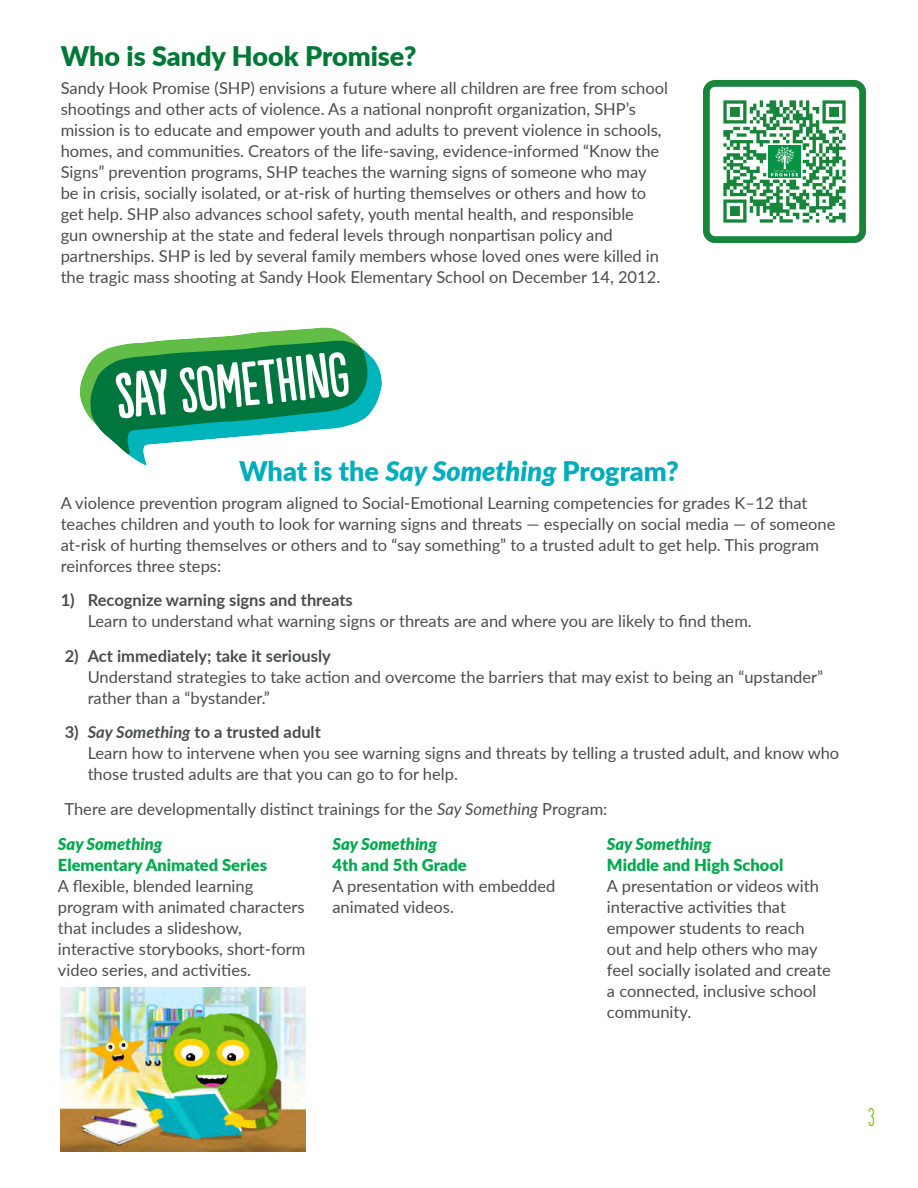
<style>
.page{position:relative;width:918px;height:1188px;background:#fff}
.page>*{position:absolute;margin:0;border:0;box-sizing:border-box;transform-origin:0 0}
.Subhead_3{font:900 27px "Lato";color:#00adbc}
.Subhead_1{font:900 27px "Lato";color:#007836}
.t1{font:900 24px "The Hand";color:#82bb27}
.Bullets_1{font:16.5px/21px "Lato";color:#4b4c4d}
.Bullets_1-2{font:700 16.5px "Lato";color:#4b4c4d}
.t2{font:900 16.5px/21px "Lato";color:#00a94e}
.s1{font-style:italic}
</style>
<div class="page">
<hr style="left:0;top:0;width:1px;height:1188px;background:#00adbc">
<img style="left:61px;top:988px;width:244px;height:163px">
<img style="left:80px;top:327px;width:302px;height:138px">
<img style="left:703px;top:80px;width:163px;height:163px">
<p class="Subhead_1" style="left:61px;top:36px;width:357px">Who is Sandy Hook Promise?</p>
<p class="Bullets_1" style="left:61px;top:77px;width:609px">Sandy Hook Promise (SHP) envisions a future where all children are free from school shootings and other acts of violence. As a national nonprofit organization, SHP’s mission is to educate and empower youth and adults to prevent violence in schools, homes, and communities. Creators of the life-saving, evidence-informed “Know the Signs” prevention programs, SHP teaches the warning signs of someone who may be in crisis, socially isolated, or at-risk of hurting themselves or others and how to get help. SHP also advances school safety, youth mental health, and responsible<br>gun ownership at the state and federal levels through nonpartisan policy and partnerships. SHP is led by several family members whose loved ones were killed in the tragic mass shooting at Sandy Hook Elementary School on December 14, 2012.</p>
<p class="Subhead_3" style="left:239px;top:451px;width:441px">What is the <span class="s1">Say Something</span> Program?</p>
<p class="Bullets_1" style="left:61px;top:491px;width:776px">A violence prevention program aligned to Social-Emotional Learning competencies for grades K–12 that teaches children and youth to look for warning signs and threats — especially on social media — of someone at-risk of hurting themselves or others and to “say something” to a trusted adult to get help. This program reinforces three steps:</p>
<p class="Bullets_1-2" style="left:61px;top:588px;width:293px">1) Recognize warning signs and threats</p>
<p class="Bullets_1" style="left:88px;top:610px;width:666px">Learn to understand what warning signs or threats are and where you are likely to find them.</p>
<p class="Bullets_1-2" style="left:65px;top:643px;width:268px">2) Act immediately; take it seriously</p>
<p class="Bullets_1" style="left:88px;top:665px;width:737px">Understand strategies to take action and overcome the barriers that may exist to being an “upstander” rather than a “bystander.”</p>
<p class="Bullets_1-2" style="left:65px;top:720px;width:258px">3) <span class="s1">Say Something</span> to a trusted adult</p>
<p class="Bullets_1" style="left:88px;top:742px;width:753px">Learn how to intervene when you see warning signs and threats by telling a trusted adult, and know who those trusted adults are that you can go to for help.</p>
<p class="Bullets_1" style="left:64px;top:797px;width:544px">There are developmentally distinct trainings for the <span class="s1">Say Something</span> Program:</p>
<p class="t2" style="left:58px;top:833px;width:211px"><span class="s1">Say Something<br></span>Elementary Animated Series</p>
<p class="Bullets_1" style="left:58px;top:875px;width:249px">A flexible, blended learning program with animated characters that includes a slideshow, interactive storybooks, short-form video series, and activities.</p>
<p class="t2" style="left:332px;top:833px;width:136px"><span class="s1">Say Something<br></span>4th and 5th Grade</p>
<p class="Bullets_1" style="left:332px;top:875px;width:224px">A presentation with embedded animated videos.</p>
<p class="t2" style="left:607px;top:833px;width:178px"><span class="s1">Say Something<br></span>Middle and High School</p>
<p class="Bullets_1" style="left:607px;top:875px;width:226px">A presentation or videos with interactive activities that empower students to reach out and help others who may feel socially isolated and create a connected, inclusive school community.</p>
<h2 class="t1" style="left:868px;top:1103px;width:9px">3</h2>
</div>
